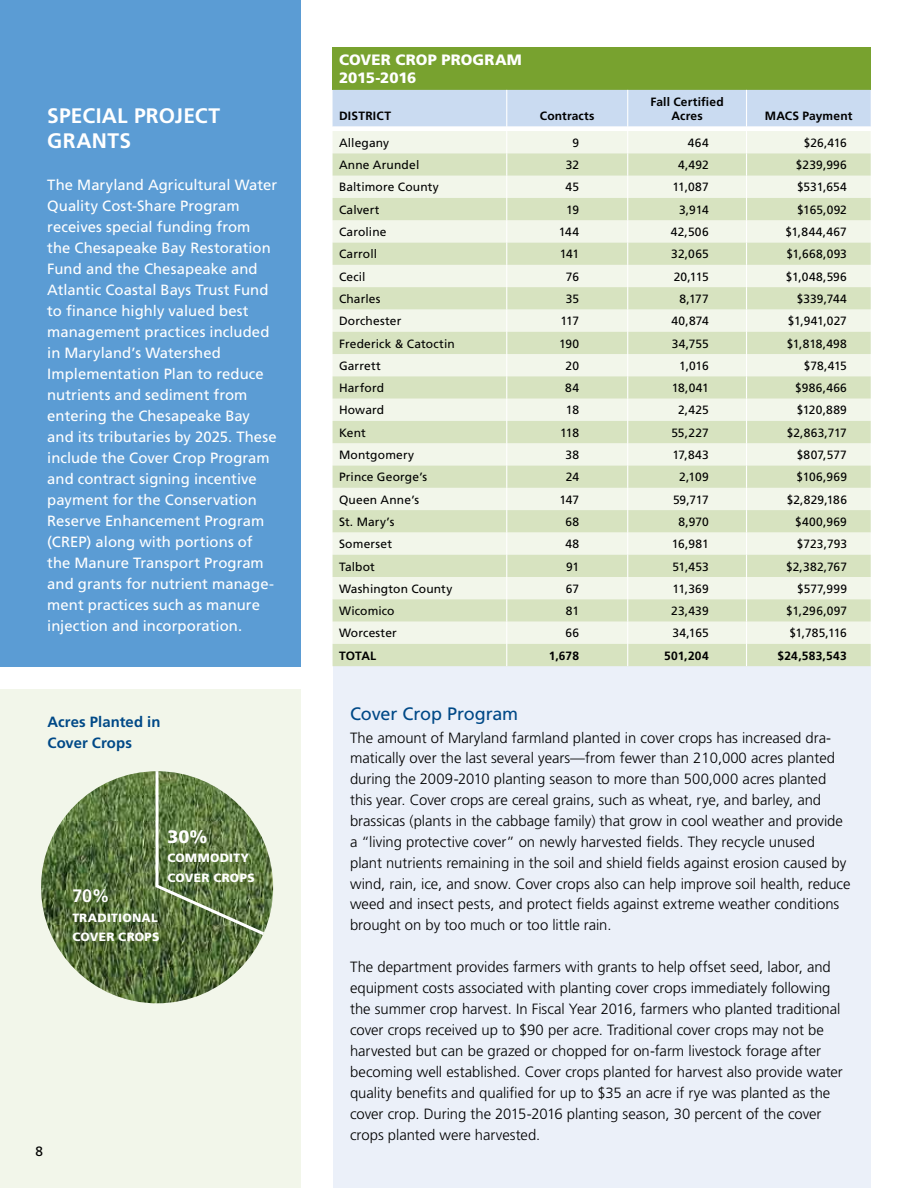
<style>
.page{position:relative;width:918px;height:1188px;background:#fff}
.page>*{position:absolute;margin:0;border:0;box-sizing:border-box;transform-origin:0 0}
.t1{font:700 21px "Frutiger";color:#fff}
.t2{font:18px "Frutiger";letter-spacing:-.005em;color:#004987}
.t3{font:700 18px "Frutiger";color:#fff}
.t4{font:900 18px "Frutiger";color:#fff}
.t5{font:900 15px "Frutiger";color:#fff}
.t6{font:300 14.85px/20.9px "Frutiger";color:#000}
.t7{font:14.85px/21px "Frutiger";letter-spacing:.005em;color:#fff}
.t8{font:700 14.85px/21px "Frutiger";letter-spacing:.005em;color:#004987}
.t9{font:13.5px "Frutiger";color:#000}
.t10{font:12px "Frutiger";letter-spacing:.01em;color:#000}
.t11{font:700 12px/14.4px "Frutiger";letter-spacing:.02em;color:#000;text-align:center}
.t12{font:900 12px/19.5px "Frutiger";letter-spacing:.025em;color:#fff;text-align:right}
.s1{font-family:"Frutiger LT Std"}
</style>
<div class="page">
<div style="left:333px;top:666px;width:537px;height:522px;background:#ebf0f9"></div>
<div style="left:0;top:0;width:300px;height:666px;background:#5b9cd4"></div>
<div style="left:333px;top:47px;width:538px;height:43px;background:#78a22f"></div>
<svg style="left:333px;top:90px;width:538px;height:576px"></svg>
<div style="left:0;top:689px;width:300px;height:499px;background:#f2f6ea"></div>
<img style="left:41px;top:771px;width:232px;height:232px;border-radius:116px">
<hr style="left:156px;top:771px;width:3px;height:116px;background:#fff">
<svg style="left:152px;top:882px;width:115px;height:56px"></svg>
<h1 class="t1" style="left:47px;top:103px;width:51px">SPECIAL</h1>
<h1 class="t1" style="left:134px;top:103px;width:14px">PRO</h1>
<h1 class="t1" style="left:175px;top:103px;width:46px">JECT</h1>
<h1 class="t1" style="left:47px;top:129px;width:4px">GRANTS</h1>
<p class="t7" style="left:47px;top:174px;width:232px">The Maryland Agricultural Water<br>Quality Cost-Share Program receives special funding from<br>the Chesapeake Bay Restoration<br>Fund and the Chesapeake and<br>Atlantic Coastal Bays Trust Fund to finance highly valued best management practices included in Maryland’s Watershed<br>Implementation Plan to reduce nutrients and sediment from entering the Chesapeake Bay and its tributaries by 2025. These include the Cover Crop Program and contract signing incentive payment for the Conservation<br>Reserve Enhancement Program (CREP) along with portions of the Manure Transport Program and grants for nutrient manage&shy;ment practices such as manure injection and incorporation.</p>
<p class="t8" style="left:48px;top:711px;width:114px">Acres Planted in<br>Cover Crops</p>
<p class="t3" style="left:72px;top:885px;width:39px">70%</p>
<p class="t12" style="left:72px;top:908px;width:10px">TRAD</p>
<p class="t12" style="left:72px;top:908px;width:87px">ITIONAL<br>COVER CROPS</p>
<p class="t4" style="left:167px;top:825px;width:42px">30%</p>
<p class="t12" style="left:167px;top:848px;width:25px">COMM</p>
<p class="t12" style="left:167px;top:848px;width:87px;text-align:left;text-indent:43px">ODITY<br>COVER CROPS</p>
<p class="t9" style="left:36px;top:1143px;width:9px">8</p>
<p class="t5" style="left:339px;top:51px;width:84px">COVER CROP</p>
<p class="t5" style="left:442px;top:51px;width:82px">PROGRAM</p>
<p class="t5" style="left:339px;top:69px;width:79px">2015-2016</p>
<p class="t11" style="left:339px;top:109px;width:7px">DISTRI</p>
<p class="t11" style="left:377px;top:109px;width:16px">CT</p>
<p class="t11" style="left:540px;top:109px;width:56px">Contracts</p>
<p class="t11" style="left:651px;top:94px;width:75px">Fall Certified<br>Acres</p>
<p class="t11" style="left:765px;top:109px;width:89px">MACS Payment</p>
<p class="t10" style="left:339px;top:136px;width:52px">Allegany</p>
<p class="t10" style="left:572px;top:136px;width:8px">9</p>
<p class="t10" style="left:688px;top:136px;width:22px">464</p>
<p class="t10" style="left:804px;top:136px;width:45px">$26,416</p>
<p class="t10" style="left:339px;top:158px;width:82px">Anne Arundel</p>
<p class="t10" style="left:566px;top:158px;width:15px">32</p>
<p class="t10" style="left:678px;top:158px;width:32px">4,492</p>
<p class="t10" style="left:796px;top:158px;width:53px">$239,996</p>
<p class="t10" style="left:339px;top:180px;width:101px">Baltimore County</p>
<p class="t10" style="left:566px;top:180px;width:15px">45</p>
<p class="t10" style="left:672px;top:180px;width:38px">11,087</p>
<p class="t10" style="left:797px;top:180px;width:51px">$531,654</p>
<p class="t10" style="left:339px;top:203px;width:42px">Calvert</p>
<p class="t10" style="left:566px;top:203px;width:15px">19</p>
<p class="t10" style="left:679px;top:203px;width:31px">3,914</p>
<p class="t10" style="left:797px;top:203px;width:51px">$165,092</p>
<p class="t10" style="left:339px;top:225px;width:49px">Caroline</p>
<p class="t10" style="left:559px;top:225px;width:22px">144</p>
<p class="t10" style="left:671px;top:225px;width:39px">42,506</p>
<p class="t10" style="left:785px;top:225px;width:63px">$1,844,467</p>
<p class="t10" style="left:339px;top:247px;width:40px">Carroll</p>
<p class="t10" style="left:560px;top:247px;width:21px">141</p>
<p class="t10" style="left:671px;top:247px;width:39px">32,065</p>
<p class="t10" style="left:786px;top:247px;width:62px">$1,668,093</p>
<p class="t10" style="left:339px;top:269px;width:28px">Cecil</p>
<p class="t10" style="left:566px;top:269px;width:15px">76</p>
<p class="t10" style="left:674px;top:269px;width:36px">20,115</p>
<p class="t10" style="left:786px;top:269px;width:63px">$1,048,596</p>
<p class="t10" style="left:339px;top:292px;width:43px">Charles</p>
<p class="t10" style="left:566px;top:292px;width:15px">35</p>
<p class="t10" style="left:679px;top:292px;width:31px">8,177</p>
<p class="t10" style="left:797px;top:292px;width:52px">$339,744</p>
<p class="t10" style="left:339px;top:314px;width:64px">Dorchester</p>
<p class="t10" style="left:560px;top:314px;width:20px">117</p>
<p class="t10" style="left:671px;top:314px;width:39px">40,874</p>
<p class="t10" style="left:788px;top:314px;width:61px">$1,941,027</p>
<p class="t10" style="left:339px;top:336px;width:117px">Frederick &amp; Catoctin</p>
<p class="t10" style="left:559px;top:336px;width:22px">190</p>
<p class="t10" style="left:672px;top:336px;width:38px">34,755</p>
<p class="t10" style="left:787px;top:336px;width:62px">$1,818,498</p>
<p class="t10" style="left:339px;top:359px;width:43px">Garrett</p>
<p class="t10" style="left:566px;top:359px;width:15px">20</p>
<p class="t10" style="left:679px;top:359px;width:31px">1,016</p>
<p class="t10" style="left:804px;top:359px;width:45px">$78,415</p>
<p class="t10" style="left:339px;top:381px;width:47px">Harford</p>
<p class="t10" style="left:565px;top:381px;width:15px">84</p>
<p class="t10" style="left:672px;top:381px;width:38px">18,041</p>
<p class="t10" style="left:795px;top:381px;width:53px">$986,466</p>
<p class="t10" style="left:339px;top:403px;width:47px">Howard</p>
<p class="t10" style="left:566px;top:403px;width:15px">18</p>
<p class="t10" style="left:678px;top:403px;width:32px">2,425</p>
<p class="t10" style="left:797px;top:403px;width:52px">$120,889</p>
<p class="t10" style="left:339px;top:426px;width:28px">Kent</p>
<p class="t10" style="left:560px;top:426px;width:20px">118</p>
<p class="t10" style="left:671px;top:426px;width:39px">55,227</p>
<p class="t10" style="left:787px;top:426px;width:62px">$2,863,717</p>
<p class="t10" style="left:339px;top:448px;width:77px">Montgomery</p>
<p class="t10" style="left:565px;top:448px;width:15px">38</p>
<p class="t10" style="left:672px;top:448px;width:38px">17,843</p>
<p class="t10" style="left:797px;top:448px;width:52px">$807,577</p>
<p class="t10" style="left:339px;top:470px;width:90px">Prince George’s</p>
<p class="t10" style="left:566px;top:470px;width:15px">24</p>
<p class="t10" style="left:679px;top:470px;width:31px">2,109</p>
<p class="t10" style="left:797px;top:470px;width:52px">$106,969</p>
<p class="t10" style="left:339px;top:492px;width:82px">Queen Anne’s</p>
<p class="t10" style="left:560px;top:492px;width:21px">147</p>
<p class="t10" style="left:673px;top:492px;width:37px">59,717</p>
<p class="t10" style="left:787px;top:492px;width:62px">$2,829,186</p>
<p class="t10" style="left:339px;top:515px;width:57px">St. Mary’s</p>
<p class="t10" style="left:565px;top:515px;width:15px">68</p>
<p class="t10" style="left:678px;top:515px;width:32px">8,970</p>
<p class="t10" style="left:795px;top:515px;width:53px">$400,969</p>
<p class="t10" style="left:339px;top:537px;width:54px">Somerset</p>
<p class="t10" style="left:565px;top:537px;width:15px">48</p>
<p class="t10" style="left:672px;top:537px;width:38px">16,981</p>
<p class="t10" style="left:797px;top:537px;width:52px">$723,793</p>
<p class="t10" style="left:339px;top:559px;width:37px">Talbot</p>
<p class="t10" style="left:566px;top:559px;width:15px">91</p>
<p class="t10" style="left:672px;top:559px;width:38px">51,453</p>
<p class="t10" style="left:786px;top:559px;width:62px">$2,382,767</p>
<p class="t10" style="left:339px;top:582px;width:115px">Washington County</p>
<p class="t10" style="left:566px;top:582px;width:15px">67</p>
<p class="t10" style="left:673px;top:582px;width:38px">11,369</p>
<p class="t10" style="left:797px;top:582px;width:51px">$577,999</p>
<p class="t10" style="left:339px;top:604px;width:57px">Wicomico</p>
<p class="t10" style="left:566px;top:604px;width:15px">81</p>
<p class="t10" style="left:671px;top:604px;width:39px">23,439</p>
<p class="t10" style="left:786px;top:604px;width:62px">$1,296,097</p>
<p class="t10" style="left:339px;top:626px;width:59px">Worcester</p>
<p class="t10" style="left:566px;top:626px;width:15px">66</p>
<p class="t10" style="left:672px;top:626px;width:38px">34,165</p>
<p class="t10" style="left:789px;top:626px;width:59px">$1,785,116</p>
<p class="t11" style="left:339px;top:648px;width:6px">TOTAL</p>
<p class="t11" style="left:549px;top:648px;width:32px">1,678</p>
<p class="t11" style="left:664px;top:648px;width:46px">501,204</p>
<p class="t11" style="left:778px;top:648px;width:71px">$24,583,543</p>
<p class="t2" style="left:350px;top:703px;width:170px">Cover Crop Program</p>
<p class="t6" style="left:350px;top:727px;width:502px">The amount of Maryland farmland planted in cover crops has increased dra&shy;matically over the last several years—from fewer than 210,0<span class="s1">0</span>0 acres planted during the 2009-2010 planting season to more than 500,000 acres planted this year. Cover crops are cereal grains, such as wheat, rye, and barley, and brassicas (plants in the cabbage family) that grow in cool weather and provide a “living protective cover” on newly harvested fields. They recycle unused plant nutrients remaining in the soil and shield fields against erosion caused by wind, rain, ice, and snow. Cover crops also can help improve soil health, reduce weed and insect pests, and protect fields against extreme weather conditions brought on by too much or too little rain.</p>
<p class="t6" style="left:350px;top:957px;width:494px">The department provides farmers with grants to help offset seed, labor, and equipment costs associated with planting cover crops immediately following the summer crop harvest. In Fiscal Year 2016, farmers who planted traditional cover crops received up to $90 per acre. Traditional cover crops may not be harvested but can be grazed or chopped for on-farm livestock forage after becoming well established. Cover crops planted for harvest also provide water quality benefits and qualified for up to $35 an acre if rye was planted as the cover crop. During the 2015-2016 planting season, 30 percent of the cover crops planted were harvested.</p>
</div>
